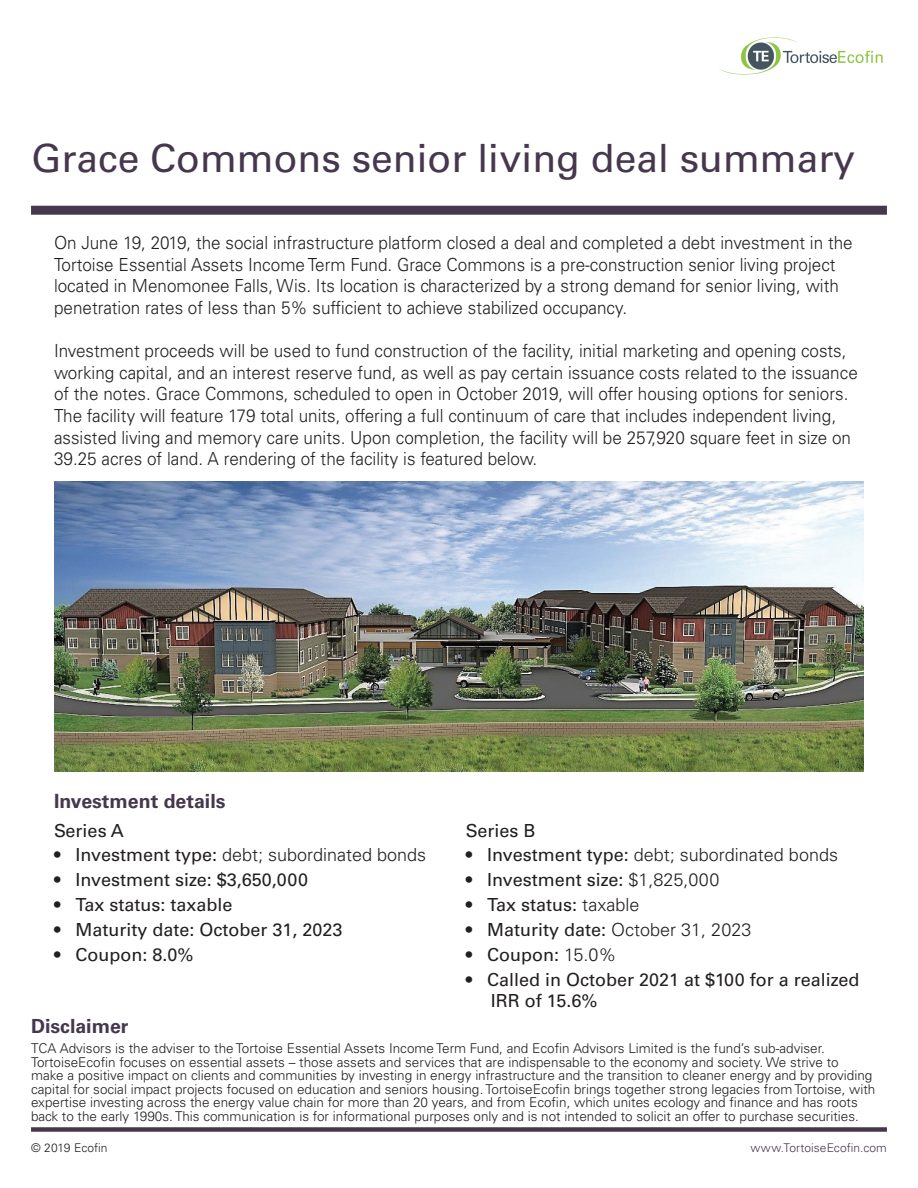
<style>
.page{position:relative;width:918px;height:1188px;background:#fff}
.page>*{position:absolute;margin:0;border:0;box-sizing:border-box;transform-origin:0 0}
.Heading_4{font:39px "Univers LT Std";color:#47374e}
.t1{font:700 19.5px "Univers LT Std";color:#47374e}
.Body1{font:300 18px/21.6px "Univers LT Std";color:#231f20;scale:.95 1}
.Body1-2{font:18px/21.6px "Univers LT Std";color:#231f20}
.Body1-3{font:300 18px "Univers LT Std";color:#231f20}
.t2{font:300 13.5px/13.5px "Univers LT Std";color:#231f20}
.t3{font:300 12px "Univers LT Std";letter-spacing:.005em;color:#47374e}
.t4{font:300 12px "Univers LT Std";color:#231f20}
.s1{font-weight:400}
.s2{font-weight:300}
</style>
<div class="page">
<div style="left:31px;top:1127px;width:856px;height:5px;background:#47374e"></div>
<img style="left:719px;top:38px;width:164px;height:36px">
<div style="left:31px;top:206px;width:856px;height:9px;background:#47374e"></div>
<img style="left:55px;top:481px;width:808px;height:290px">
<p class="Heading_4" style="left:31px;top:135px;width:826px">Grace Commons senior living deal summary</p>
<p class="Body1" style="left:54px;top:232px;width:842px">On June 19, 2019, the social infrastructure platform closed a deal and completed a debt investment in the Tortoise Essential Assets Income Term Fund. Grace Commons is a pre-construction senior living project located in Menomonee Falls, Wis. Its location is characterized by a strong demand for senior living, with penetration rates of less than 5% sufficient to achieve stabilized occupancy.</p>
<p class="Body1" style="left:54px;top:340px;width:848px">Investment proceeds will be used to fund construction of the facility, initial marketing and opening costs, working capital, and an interest reserve fund, as well as pay certain issuance costs related to the issuance of the notes. Grace Commons, scheduled to open in October 2019, will offer housing options for seniors.<br>The facility will feature 179 total units, offering a full continuum of care that includes independent living, assisted living and memory care units. Upon completion, the facility will be 257,920 square feet in size on 39.25 acres of land. A rendering of the facility is featured below.</p>
<p class="t1" style="left:54px;top:790px;width:173px">Investment details</p>
<p class="Body1-2" style="left:54px;top:819px;width:71px">Series A</p>
<p class="Body1-3" style="left:54px;top:844px;width:374px"><span class="s1">• Investment type:</span> debt; subordinated bonds</p>
<p class="Body1-2" style="left:54px;top:869px;width:256px">• Investment size: $3,650,000</p>
<p class="Body1-2" style="left:54px;top:894px;width:180px">• Tax status: taxable</p>
<p class="Body1-2" style="left:54px;top:919px;width:290px">• Maturity date: October 31, 2023</p>
<p class="Body1-2" style="left:54px;top:944px;width:141px">• Coupon: 8.0%</p>
<p class="Body1-2" style="left:466px;top:819px;width:71px">Series B</p>
<p class="Body1-3" style="left:466px;top:844px;width:374px"><span class="s1">• Investment type:</span> debt; subordinated bonds</p>
<p class="Body1-2" style="left:466px;top:869px;width:255px">• Investment size: <span class="s2">$1,825,000</span></p>
<p class="Body1-2" style="left:466px;top:894px;width:175px">• Tax status: <span class="s2">taxable</span></p>
<p class="Body1-2" style="left:466px;top:919px;width:287px">• Maturity date: <span class="s2">October 31, 2023</span></p>
<p class="Body1-2" style="left:466px;top:944px;width:152px">• Coupon: <span class="s2">15.0%</span></p>
<p class="Body1-2" style="left:491px;top:969px;width:370px;text-indent:-25px">• Called in October 2021 at $100 for a realized<br>IRR of 15.6%</p>
<p class="t1" style="left:31px;top:1014px;width:99px">Disclaimer</p>
<p class="t2" style="left:31px;top:1041px;width:846px">TCA Advisors is the adviser to the Tortoise Essential Assets Income Term Fund, and Ecofin Advisors Limited is the fund’s sub-adviser.<br>TortoiseEcofin focuses on essential assets – those assets and services that are indispensable to the economy and society. We strive to<br>make a positive impact on clients and communities by investing in energy infrastructure and the transition to cleaner energy and by providing capital for social impact projects focused on education and seniors housing. TortoiseEcofin brings together strong legacies from Tortoise, with expertise investing across the energy value chain for more than 20 years, and from Ecofin, which unites ecology and finance and has roots back to the early 1990s. This communication is for informational purposes only and is not intended to solicit an offer to purchase securities.</p>
<p class="t4" style="left:31px;top:1141px;width:78px">© 2019 Ecofin</p>
<p class="t3" style="left:750px;top:1141px;width:138px">www.TortoiseEcofin.com</p>
</div>
